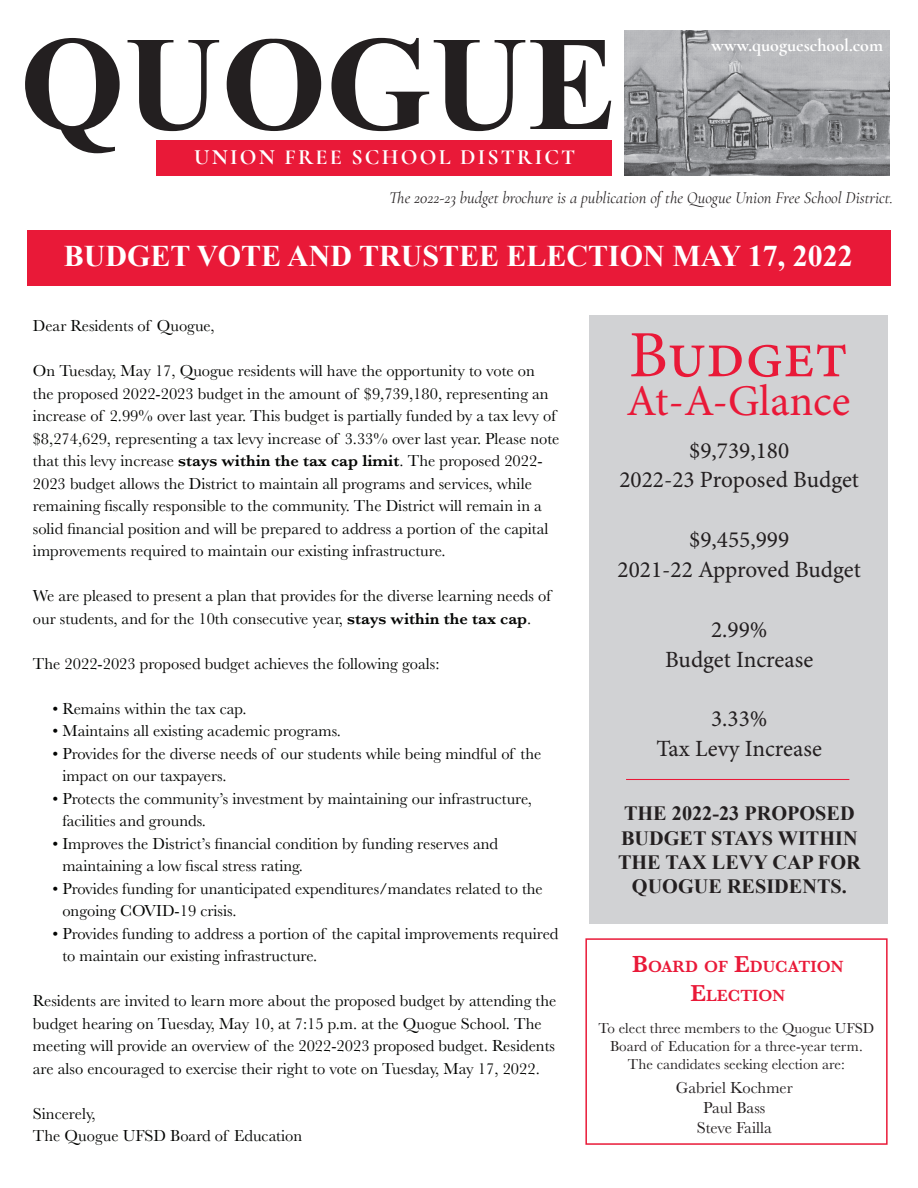
<style>
.page{position:relative;width:918px;height:1188px;background:#fff}
.page>*{position:absolute;margin:0;border:0;box-sizing:border-box;transform-origin:0 0}
.t1{font:700 134.4px "Times New Roman";color:#231f20}
.t2{font:66.15px "Minion Pro";color:#e91938}
.t3{font:43.8px "Minion Pro";color:#e91938}
.t4{font:700 30px "Times New Roman";color:#fff}
.t5{font:23.25px/29.8px "Minion Pro";color:#231f20;text-align:center}
.t6{font:700 21.9px "Cormorant";letter-spacing:.1em;color:#fff}
.t7{font:700 20.25px/24.3px "Times New Roman";color:#231f20;text-align:center}
.t8{font:700 18px "Cormorant";color:#fff}
.t9{font:600 16.8px/28.8px "Baskerville";color:#e91938;text-align:center}
.t10{font:16.5px/22.5px "Baskerville";color:#040503}
.t11{font:italic 16.5px "Cormorant";color:#231f20}
.t12{font:16.5px/19.8px "Baskerville";color:#231f20;text-align:center}
.t13{font:15px/18px "Baskerville";color:#231f20;text-align:center}
.s1{font-weight:600}
.s2{font-size:24px}
</style>
<div class="page">
<div style="left:156px;top:140px;width:455px;height:36px;background:#e91938"></div>
<div style="left:27px;top:231px;width:864px;height:55px;background:#e91938"></div>
<img style="left:624px;top:31px;width:266px;height:145px">
<div style="left:585px;top:938px;width:303px;height:207px;border:2px solid #e91938"></div>
<div style="left:589px;top:316px;width:299px;height:608px;background:#d1d2d4"></div>
<hr style="left:626px;top:779px;width:223px;height:1px;background:#e91938">
<h1 class="t1" style="left:20px;top:-9px;width:599px">QUOGUE</h1>
<h3 class="t6" style="left:194px;top:143px;width:383px">UNION FREE SCHOOL DISTRICT</h3>
<p class="t8" style="left:711px;top:34px;width:173px">www.quogueschool.com</p>
<p class="t11" style="left:389px;top:189px;width:505px">The 2022-23 budget brochure is a publication of the Quogue Union Free School District.</p>
<h3 class="t4" style="left:64px;top:235px;width:791px">BUDGET VOTE AND TRUSTEE ELECTION MAY 17, 2022</h3>
<p class="t10" style="left:33px;top:315px;width:183px">Dear Residents of Quogue,</p>
<p class="t10" style="left:33px;top:360px;width:528px">On Tuesday, May 17, Quogue residents will have the opportunity to vote on the proposed 2022-2023 budget in the amount of $9,739,180, representing an increase of 2.99% over last year. This budget is partially funded by a tax levy of $8,274,629, representing a tax levy increase of 3.33% over last year. Please note that this levy increase <span class="s1">stays within the tax cap limit</span>. The proposed 2022- 2023 budget allows the District to maintain all programs and services, while remaining fiscally responsible to the community. The District will remain in a solid financial position and will be prepared to address a portion of the capital improvements required to maintain our existing infrastructure.</p>
<p class="t10" style="left:33px;top:585px;width:519px">We are pleased to present a plan that provides for the diverse learning needs of our students, and for the 10th consecutive year, <span class="s1">stays within the tax cap</span>.</p>
<p class="t10" style="left:33px;top:652px;width:408px">The 2022-2023 proposed budget achieves the following goals:</p>
<p class="t10" style="left:52px;top:697px;width:196px">• Remains within the tax cap.</p>
<p class="t10" style="left:52px;top:720px;width:290px">• Maintains all existing academic programs.</p>
<p class="t10" style="left:62px;top:742px;width:480px;text-indent:-10px">• Provides for the diverse needs of our students while being mindful of the impact on our taxpayers.</p>
<p class="t10" style="left:62px;top:787px;width:471px;text-indent:-10px">• Protects the community’s investment by maintaining our infrastructure, facilities and grounds.</p>
<p class="t10" style="left:62px;top:832px;width:437px;text-indent:-10px">• Improves the District’s financial condition by funding reserves and maintaining a low fiscal stress rating.</p>
<p class="t10" style="left:62px;top:877px;width:482px;text-indent:-10px">• Provides funding for unanticipated expenditures/mandates related to the ongoing COVID-19 crisis.</p>
<p class="t10" style="left:62px;top:922px;width:498px;text-indent:-10px">• Provides funding to address a portion of the capital improvements required to maintain our existing infrastructure.</p>
<p class="t10" style="left:33px;top:990px;width:525px">Residents are invited to learn more about the proposed budget by attending the budget hearing on Tuesday, May 10, at 7:15 p.m. at the Quogue School. The meeting will provide an overview of the 2022-2023 proposed budget. Residents are also encouraged to exercise their right to vote on Tuesday, May 17, 2022.</p>
<p class="t10" style="left:33px;top:1102px;width:271px">Sincerely,<br>The Quogue UFSD Board of Education</p>
<h2 class="t2" style="left:629px;top:311px;width:221px">Budget</h2>
<h3 class="t3" style="left:627px;top:372px;width:225px">At-A-Glance</h3>
<h3 class="t5" style="left:619px;top:435px;width:241px">$9,739,180<br>2022-23 Proposed Budget</h3>
<h3 class="t5" style="left:618px;top:525px;width:245px">$9,455,999<br>2021-22 Approved Budget</h3>
<h3 class="t5" style="left:665px;top:614px;width:150px">2.99%<br>Budget Increase</h3>
<h3 class="t5" style="left:656px;top:704px;width:167px">3.33%<br>Tax Levy Increase</h3>
<p class="t7" style="left:618px;top:801px;width:244px">THE 2022-23 PROPOSED<br>BUDGET STAYS WITHIN<br>THE TAX LEVY CAP FOR<br>QUOGUE RESIDENTS.</p>
<p class="t9" style="left:632px;top:952px;width:213px"><span class="s2">B</span>OARD OF <span class="s2">E</span>DUCATION<br><span class="s2">E</span>LECTION</p>
<p class="t13" style="left:599px;top:1020px;width:277px">To elect three members to the Quogue UFSD<br>Board of Education for a three-year term.<br>The candidates seeking election are:</p>
<p class="t12" style="left:676px;top:1078px;width:119px">Gabriel Kochmer<br>Paul Bass<br>Steve Failla</p>
</div>
